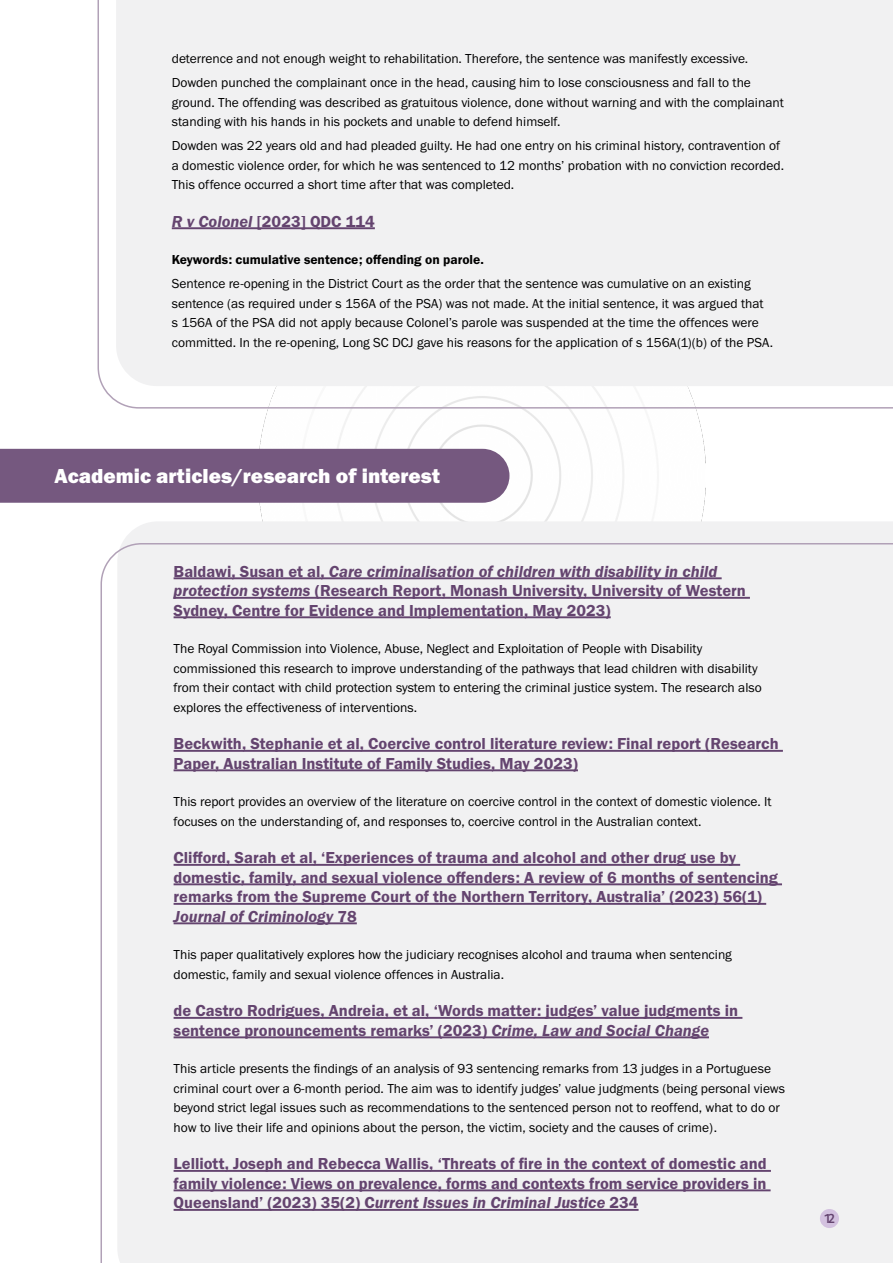
<style>
.page{position:relative;width:893px;height:1263px;background:#fff}
.page>*{position:absolute;margin:0;border:0;box-sizing:border-box;transform-origin:0 0}
.t1{font:21px "Franklin Gothic URW Hea";color:#fff}
.t2{font:16.5px/19.5px "Franklin Gothic URW Dem";color:#64446f}
.t3{font:16.5px "Franklin Gothic URW Dem Ita";color:#64446f}
.t4{font:13.5px/19.5px "Franklin Gothic URW Boo";color:#000}
.t5{font:13.5px "Franklin Gothic URW Dem";color:#000}
.t6{font:12px "Objektiv VF";color:#64446f}
.s1{font-family:"Franklin Gothic URW Dem Ita"}
.s2{font-family:"Franklin Gothic URW Dem"}
</style>
<div class="page">
<img style="left:258px;top:409px;width:448px;height:112px">
<div style="left:0;top:449px;width:509px;height:54px;background:#75587f"></div>
<div style="left:123px;top:521px;width:770px;height:22px;background:#f1f1f2"></div>
<div style="left:100px;top:543px;width:793px;height:720px;background:#f1f1f2"></div>
<hr style="left:174px;top:577px;width:548px;height:2px;background:#64446f">
<hr style="left:174px;top:597px;width:576px;height:2px;background:#64446f">
<hr style="left:174px;top:616px;width:437px;height:2px;background:#64446f">
<hr style="left:174px;top:750px;width:609px;height:2px;background:#64446f">
<hr style="left:174px;top:769px;width:404px;height:2px;background:#64446f">
<hr style="left:174px;top:864px;width:566px;height:2px;background:#64446f">
<hr style="left:174px;top:883px;width:608px;height:2px;background:#64446f">
<hr style="left:174px;top:903px;width:592px;height:2px;background:#64446f">
<hr style="left:174px;top:922px;width:183px;height:2px;background:#64446f">
<hr style="left:174px;top:1017px;width:568px;height:2px;background:#64446f">
<hr style="left:174px;top:1036px;width:535px;height:2px;background:#64446f">
<hr style="left:174px;top:1170px;width:597px;height:2px;background:#64446f">
<hr style="left:174px;top:1189px;width:597px;height:2px;background:#64446f">
<hr style="left:174px;top:1209px;width:465px;height:2px;background:#64446f">
<svg style="left:98px;top:0;width:795px;height:409px"></svg>
<div style="left:820px;top:1209px;width:19px;height:19px;background:#d3c1df;border-radius:50%"></div>
<hr style="left:172px;top:227px;width:203px;height:2px;background:#64446f">
<p class="t4" style="left:172px;top:46px;width:581px;line-height:24px">deterrence and not enough weight to rehabilitation. Therefore, the sentence was manifestly excessive.<br>Dowden punched the complainant once in the head, causing him to lose consciousness and fall to the</p>
<p class="t4" style="left:172px;top:92px;width:614px">ground. The offending was described as gratuitous violence, done without warning and with the complainant standing with his hands in his pockets and unable to defend himself.</p>
<p class="t4" style="left:172px;top:136px;width:614px">Dowden was 22 years old and had pleaded guilty. He had one entry on his criminal history, contravention of a domestic violence order, for which he was sentenced to 12 months’ probation with no conviction recorded.<br>This offence occurred a short time after that was completed.</p>
<p class="t2" style="left:172px;top:211px;width:205px"><span class="s1">R v Colonel</span> [2023] QDC 114</p>
<p class="t5" style="left:172px;top:251px;width:314px">Keywords: cumulative sentence; offending on parole.</p>
<p class="t4" style="left:172px;top:274px;width:603px">Sentence re-opening in the District Court as the order that the sentence was cumulative on an existing sentence (as required under s 156A of the PSA) was not made. At the initial sentence, it was argued that s 156A of the PSA did not apply because Colonel’s parole was suspended at the time the offences were committed. In the re-opening, Long SC DCJ gave his reasons for the application of s 156A(1)(b) of the PSA.</p>
<h1 class="t1" style="left:55px;top:462px;width:387px">Academic articles/research of interest</h1>
<p class="t3" style="left:174px;top:560px;width:545px"><span class="s2">Baldawi, Susan et al,</span> Care criminalisation of children with disability in child</p>
<p class="t2" style="left:174px;top:581px;width:574px"><span class="s1">protection systems</span> (Research Report, Monash University, University of Western<br>Sydney, Centre for Evidence and Implementation, May 2023)</p>
<p class="t4" style="left:174px;top:639px;width:590px">The Royal Commission into Violence, Abuse, Neglect and Exploitation of People with Disability commissioned this research to improve understanding of the pathways that lead children with disability from their contact with child protection system to entering the criminal justice system. The research also explores the effectiveness of interventions.</p>
<p class="t2" style="left:174px;top:733px;width:607px">Beckwith, Stephanie et al, Coercive control literature review: Final report (Research<br>Paper, Australian Institute of Family Studies, May 2023)</p>
<p class="t4" style="left:174px;top:792px;width:600px">This report provides an overview of the literature on coercive control in the context of domestic violence. It focuses on the understanding of, and responses to, coercive control in the Australian context.</p>
<p class="t2" style="left:174px;top:847px;width:606px">Clifford, Sarah et al, ‘Experiences of trauma and alcohol and other drug use by domestic, family, and sexual violence offenders: A review of 6 months of sentencing remarks from the Supreme Court of the Northern Territory, Australia’ (2023) 56(1)</p>
<p class="t3" style="left:174px;top:905px;width:185px">Journal of Criminology <span class="s2">78</span></p>
<p class="t4" style="left:174px;top:945px;width:560px">This paper qualitatively explores how the judiciary recognises alcohol and trauma when sentencing domestic, family and sexual violence offences in Australia.</p>
<p class="t2" style="left:174px;top:1000px;width:566px">de Castro Rodrigues, Andreia, et al, ‘Words matter: judges’ value judgments in sentence pronouncements remarks’ (2023) <span class="s1">Crime, Law and Social Change</span></p>
<p class="t4" style="left:174px;top:1059px;width:613px">This article presents the findings of an analysis of 93 sentencing remarks from 13 judges in a Portuguese criminal court over a 6-month period. The aim was to identify judges’ value judgments (being personal views beyond strict legal issues such as recommendations to the sentenced person not to reoffend, what to do or how to live their life and opinions about the person, the victim, society and the causes of crime).</p>
<p class="t2" style="left:174px;top:1153px;width:595px">Lelliott, Joseph and Rebecca Wallis, ‘Threats of fire in the context of domestic and family violence: Views on prevalence, forms and contexts from service providers in</p>
<p class="t3" style="left:174px;top:1192px;width:466px"><span class="s2">Queensland’ (2023) 35(2) C</span>urrent Issues in Criminal Justice <span class="s2">234</span></p>
<p class="t6" style="left:824px;top:1210px;width:13px">12</p>
</div>
